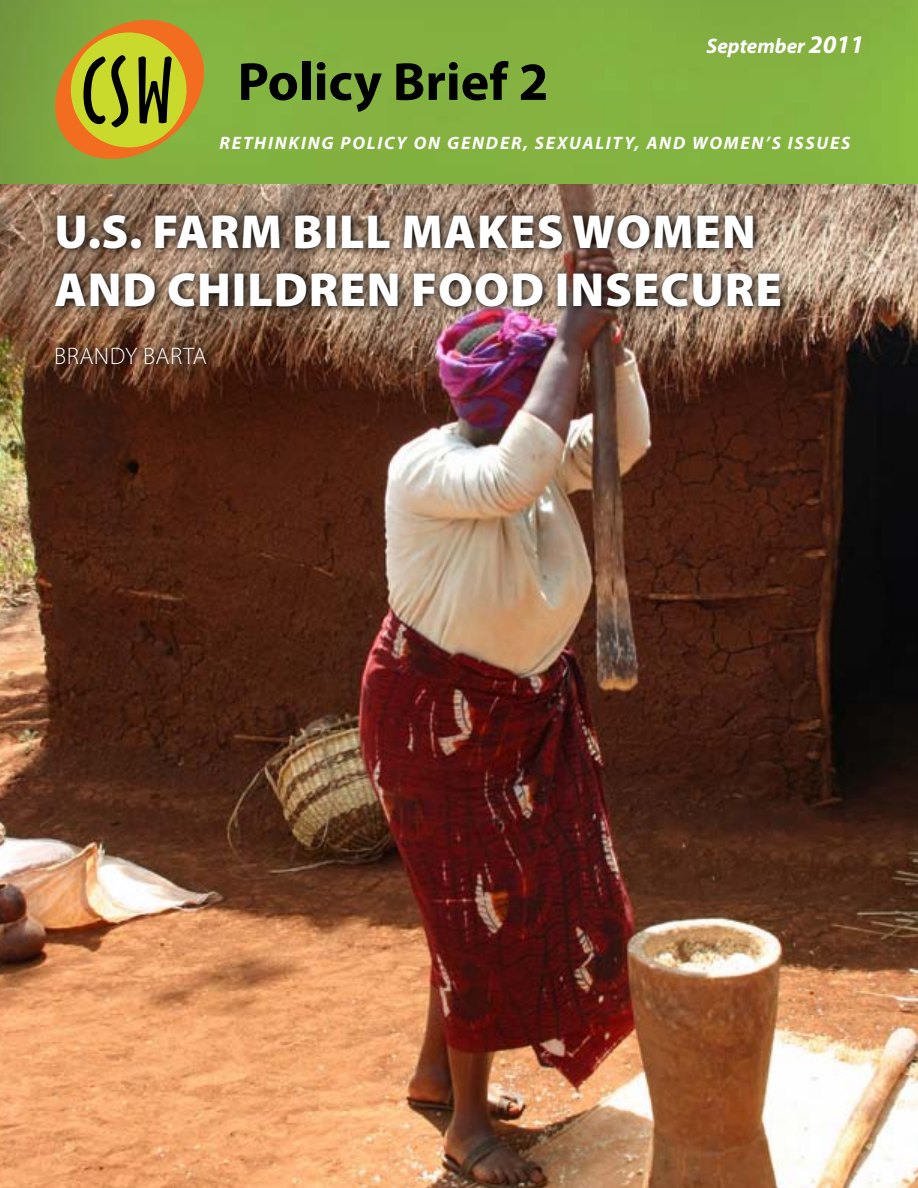
<style>
.page{position:relative;width:918px;height:1188px;background:#fff}
.page>*{position:absolute;margin:0;border:0;box-sizing:border-box;transform-origin:0 0}
.t1{font:700 54px "Myriad Pro";color:#000}
.t2{font:900 48px/57.6px "Myriad Pro";letter-spacing:.02em;color:#fff}
.t3{font:300 24px "Myriad Pro";letter-spacing:.02em;color:#fff}
.t4{font:italic 700 21px "Myriad Pro";color:#fff}
.t5{font:italic 700 18px "Myriad Pro";letter-spacing:.1em;color:#fff}
.s1{font-size:25.5px}
</style>
<div class="page">
<img style="left:0;top:183px;width:918px;height:1005px">
<img style="left:0;top:0;width:918px;height:183px">
<svg style="left:55px;top:20px;width:148px;height:139px;background:#ac9b29"></svg>
<img style="left:49px;top:207px;width:741px;height:165px">
<h1 class="t1" style="left:238px;top:46px;width:312px">Policy Brief 2</h1>
<p class="t4" style="left:706px;top:33px;width:159px">September <span class="s1">2011</span></p>
<p class="t5" style="left:220px;top:131px;width:632px">RETHINKING POLICY ON GENDER, SEXUALITY, AND WOMEN’S ISSUES</p>
<h2 class="t2" style="left:54px;top:202px;width:729px">U.S. FARM BILL MAKES WOMEN<br>AND CHILDREN FOOD INSECURE</h2>
<h3 class="t3" style="left:54px;top:341px;width:154px">BRANDY BARTA</h3>
</div>
